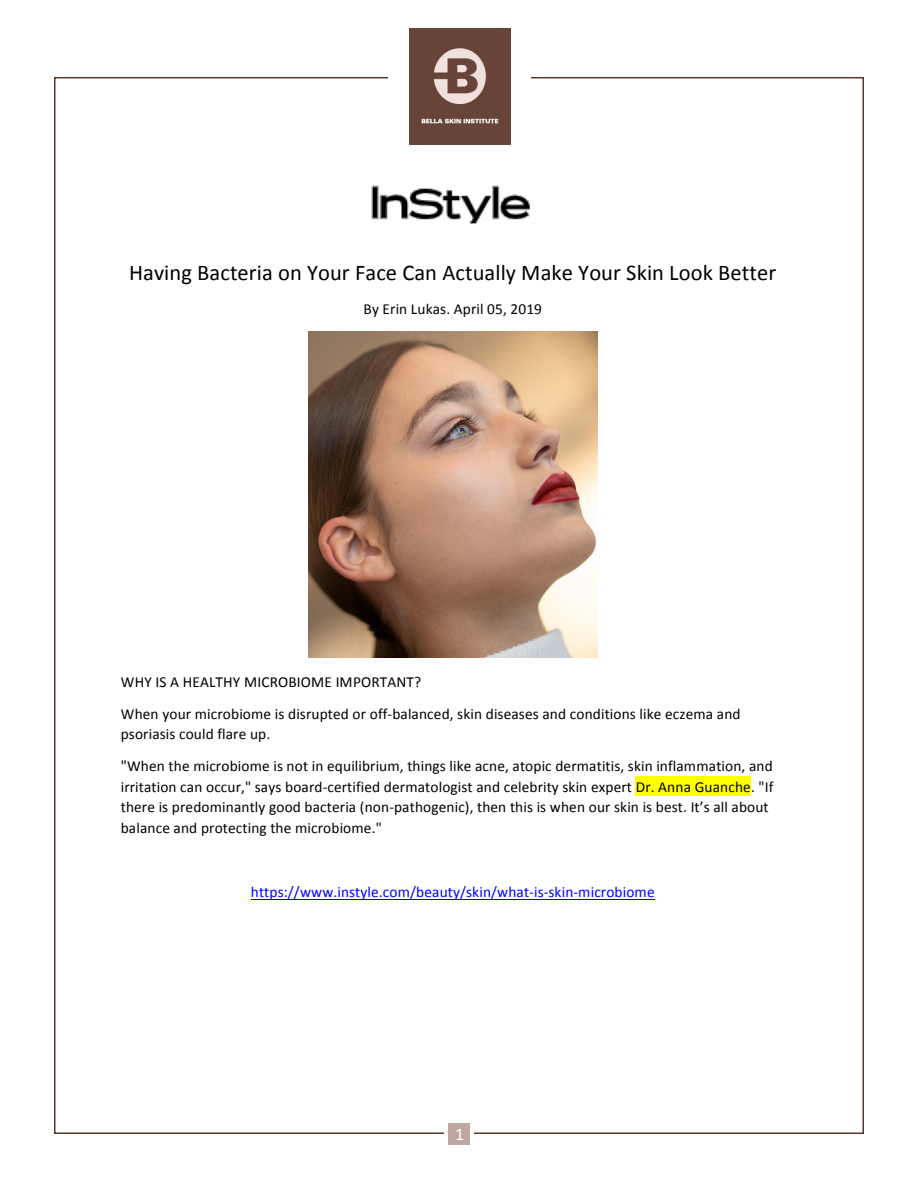
<style>
.page{position:relative;width:918px;height:1188px;background:#fff}
.page>*{position:absolute;margin:0;border:0;box-sizing:border-box;transform-origin:0 0}
.t1{font:22.5px "Calibri";letter-spacing:.005em;color:#000}
.t2{font:18px "Calibri";color:#fff}
.t3{font:15.3px/31.7px "Calibri";letter-spacing:.01em;color:#000}
.t4{font:15.3px "Calibri";letter-spacing:.01em;color:#00f}
</style>
<div class="page">
<div style="left:448px;top:1123px;width:22px;height:22px;background:#bea7a0"></div>
<div style="left:636px;top:777px;width:115px;height:19px;background:#ff0"></div>
<hr style="left:251px;top:899px;width:404px;height:1px;background:#00f">
<img style="left:371px;top:185px;width:159px;height:39px">
<img style="left:308px;top:331px;width:290px;height:327px">
<img style="left:409px;top:29px;width:101px;height:116px">
<p class="t1" style="left:129px;top:258px;width:649px">Having Bacteria on Your Face Can Actually Make Your Skin Look Better</p>
<p class="t3" style="left:364px;top:293px;width:180px">By Erin Lukas. April 05, 2019</p>
<p class="t3" style="left:121px;top:666px;width:621px">WHY IS A HEALTHY MICROBIOME IMPORTANT?<br>When your microbiome is disrupted or off-balanced, skin diseases and conditions like eczema and</p>
<p class="t3" style="left:121px;top:719px;width:654px">psoriasis could flare up.<br>"When the microbiome is not in equilibrium, things like acne, atopic dermatitis, skin inflammation, and</p>
<p class="t3" style="left:121px;top:777px;width:654px;line-height:20.4px">irritation can occur," says board-certified dermatologist and celebrity skin expert Dr. Anna Guanche. "If there is predominantly good bacteria (non-pathogenic), then this is when our skin is best. It’s all about balance and protecting the microbiome."</p>
<p class="t4" style="left:251px;top:882px;width:405px">https://www.instyle.com/beauty/skin/what-is-skin-microbiome</p>
<p class="t2" style="left:455px;top:1123px;width:11px">1</p>
</div>
